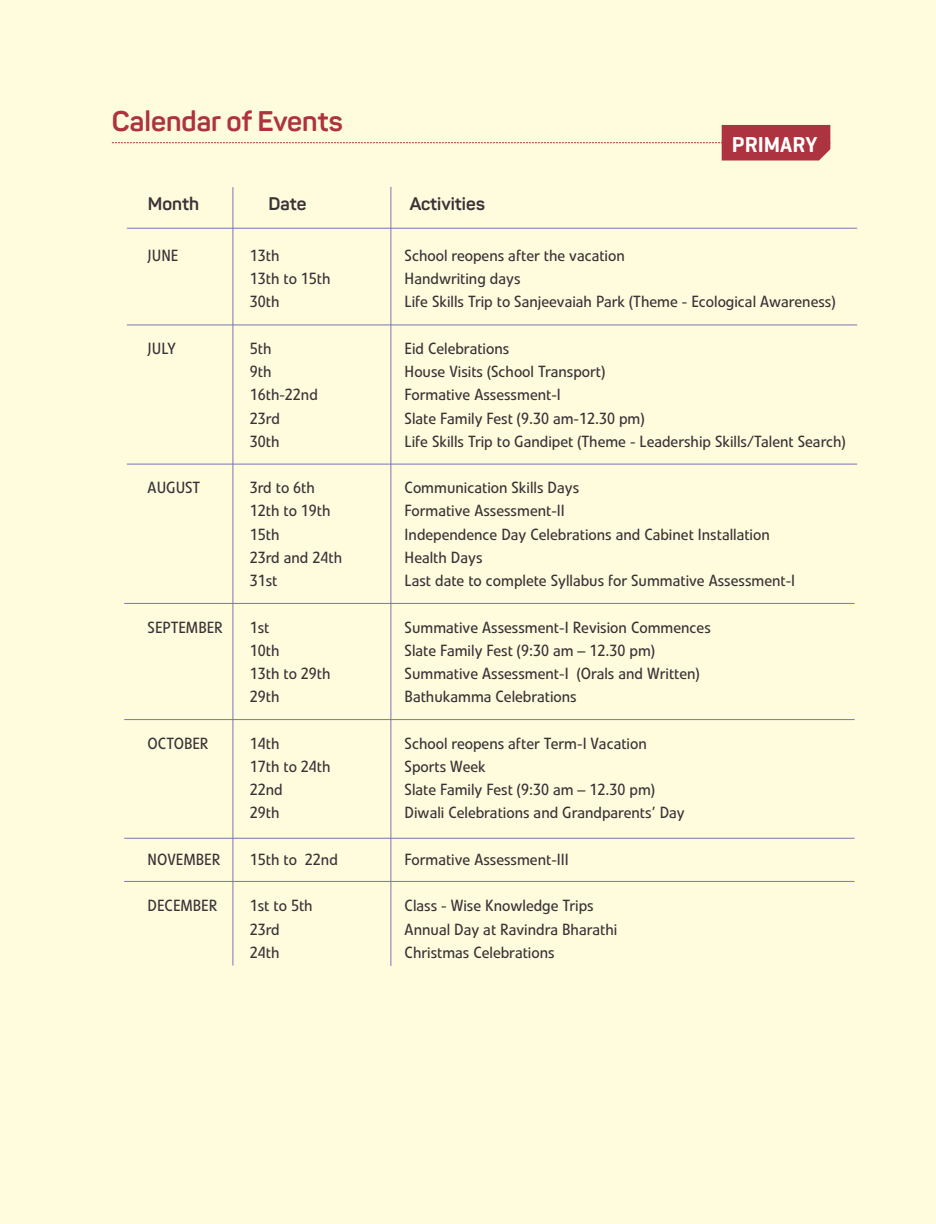
<style>
.page{position:relative;width:936px;height:1224px;background:#fffcde}
.page>*{position:absolute;margin:0;border:0;box-sizing:border-box;transform-origin:0 0}
.t1{font:700 28px "Panton";color:#ad3340}
.t2{font:22px "Geogrotesque";color:#fff}
.t3{font:700 18px "Panton";color:#383336}
.t4{font:16px "Veto LT Pro";color:#383336}
</style>
<div class="page">
<hr style="left:127px;top:228px;width:730px;height:1px;background:#7a75b5">
<hr style="left:390px;top:187px;width:1px;height:779px;background:#7a75b5">
<hr style="left:232px;top:187px;width:1px;height:779px;background:#7a75b5">
<hr style="left:127px;top:324px;width:730px;height:1px;background:#7a75b5">
<hr style="left:127px;top:464px;width:730px;height:1px;background:#7a75b5">
<hr style="left:124px;top:603px;width:731px;height:1px;background:#7a75b5">
<hr style="left:124px;top:719px;width:731px;height:1px;background:#7a75b5">
<hr style="left:124px;top:838px;width:731px;height:1px;background:#7a75b5">
<hr style="left:124px;top:881px;width:731px;height:1px;background:#7a75b5">
<svg style="left:112px;top:125px;width:718px;height:36px"></svg>
<h1 class="t1" style="left:112px;top:110px;width:232px">Calendar of Events</h1>
<p class="t3" style="left:148px;top:197px;width:53px">Month</p>
<p class="t3" style="left:269px;top:197px;width:39px">Date</p>
<p class="t3" style="left:409px;top:197px;width:77px">Activities</p>
<h2 class="t2" style="left:732px;top:135px;width:87px">PRIMARY</h2>
<p class="t4" style="left:148px;top:250px;width:32px">JUNE</p>
<p class="t4" style="left:250px;top:250px;width:31px">13th</p>
<p class="t4" style="left:405px;top:250px;width:222px">School reopens after the vacation</p>
<p class="t4" style="left:250px;top:273px;width:82px">13th to 15th</p>
<p class="t4" style="left:405px;top:273px;width:117px">Handwriting days</p>
<p class="t4" style="left:250px;top:296px;width:31px">30th</p>
<p class="t4" style="left:405px;top:296px;width:432px">Life Skills Trip to Sanjeevaiah Park (Theme - Ecological Awareness)</p>
<p class="t4" style="left:148px;top:343px;width:30px">JULY</p>
<p class="t4" style="left:250px;top:343px;width:23px">5th</p>
<p class="t4" style="left:405px;top:343px;width:106px">Eid Celebrations</p>
<p class="t4" style="left:250px;top:366px;width:23px">9th</p>
<p class="t4" style="left:405px;top:366px;width:202px">House Visits (School Transport)</p>
<p class="t4" style="left:250px;top:389px;width:70px">16th-22nd</p>
<p class="t4" style="left:405px;top:389px;width:158px">Formative Assessment-I</p>
<p class="t4" style="left:250px;top:412px;width:32px">23rd</p>
<p class="t4" style="left:405px;top:412px;width:241px">Slate Family Fest (9.30 am-12.30 pm)</p>
<p class="t4" style="left:250px;top:435px;width:31px">30th</p>
<p class="t4" style="left:405px;top:435px;width:443px">Life Skills Trip to Gandipet (Theme - Leadership Skills/Talent Search)</p>
<p class="t4" style="left:148px;top:482px;width:54px">AUGUST</p>
<p class="t4" style="left:250px;top:482px;width:67px">3rd to 6th</p>
<p class="t4" style="left:405px;top:482px;width:176px">Communication Skills Days</p>
<p class="t4" style="left:250px;top:505px;width:82px">12th to 19th</p>
<p class="t4" style="left:405px;top:505px;width:162px">Formative Assessment-II</p>
<p class="t4" style="left:250px;top:528px;width:31px">15th</p>
<p class="t4" style="left:405px;top:528px;width:367px">Independence Day Celebrations and Cabinet Installation</p>
<p class="t4" style="left:250px;top:552px;width:94px">23rd and 24th</p>
<p class="t4" style="left:405px;top:552px;width:79px">Health Days</p>
<p class="t4" style="left:250px;top:575px;width:29px">31st</p>
<p class="t4" style="left:405px;top:575px;width:392px">Last date to complete Syllabus for Summative Assessment-I</p>
<p class="t4" style="left:148px;top:621px;width:77px">SEPTEMBER</p>
<p class="t4" style="left:250px;top:621px;width:21px">1st</p>
<p class="t4" style="left:405px;top:621px;width:308px">Summative Assessment-I Revision Commences</p>
<p class="t4" style="left:250px;top:645px;width:31px">10th</p>
<p class="t4" style="left:405px;top:645px;width:252px">Slate Family Fest (9:30 am – 12.30 pm)</p>
<p class="t4" style="left:250px;top:668px;width:82px">13th to 29th</p>
<p class="t4" style="left:405px;top:668px;width:297px">Summative Assessment-I (Orals and Written)</p>
<p class="t4" style="left:250px;top:691px;width:31px">29th</p>
<p class="t4" style="left:405px;top:691px;width:174px">Bathukamma Celebrations</p>
<p class="t4" style="left:148px;top:737px;width:62px">OCTOBER</p>
<p class="t4" style="left:250px;top:737px;width:31px">14th</p>
<p class="t4" style="left:405px;top:737px;width:244px">School reopens after Term-I Vacation</p>
<p class="t4" style="left:250px;top:761px;width:82px">17th to 24th</p>
<p class="t4" style="left:405px;top:761px;width:83px">Sports Week</p>
<p class="t4" style="left:250px;top:784px;width:34px">22nd</p>
<p class="t4" style="left:405px;top:784px;width:252px">Slate Family Fest (9:30 am – 12.30 pm)</p>
<p class="t4" style="left:250px;top:807px;width:31px">29th</p>
<p class="t4" style="left:405px;top:807px;width:282px">Diwali Celebrations and Grandparents’ Day</p>
<p class="t4" style="left:148px;top:854px;width:74px">NOVEMBER</p>
<p class="t4" style="left:250px;top:854px;width:90px">15th to 22nd</p>
<p class="t4" style="left:405px;top:854px;width:166px">Formative Assessment-III</p>
<p class="t4" style="left:148px;top:900px;width:71px">DECEMBER</p>
<p class="t4" style="left:250px;top:900px;width:64px">1st to 5th</p>
<p class="t4" style="left:405px;top:900px;width:191px">Class - Wise Knowledge Trips</p>
<p class="t4" style="left:250px;top:923px;width:32px">23rd</p>
<p class="t4" style="left:405px;top:923px;width:214px">Annual Day at Ravindra Bharathi</p>
<p class="t4" style="left:250px;top:947px;width:31px">24th</p>
<p class="t4" style="left:405px;top:947px;width:152px">Christmas Celebrations</p>
</div>
